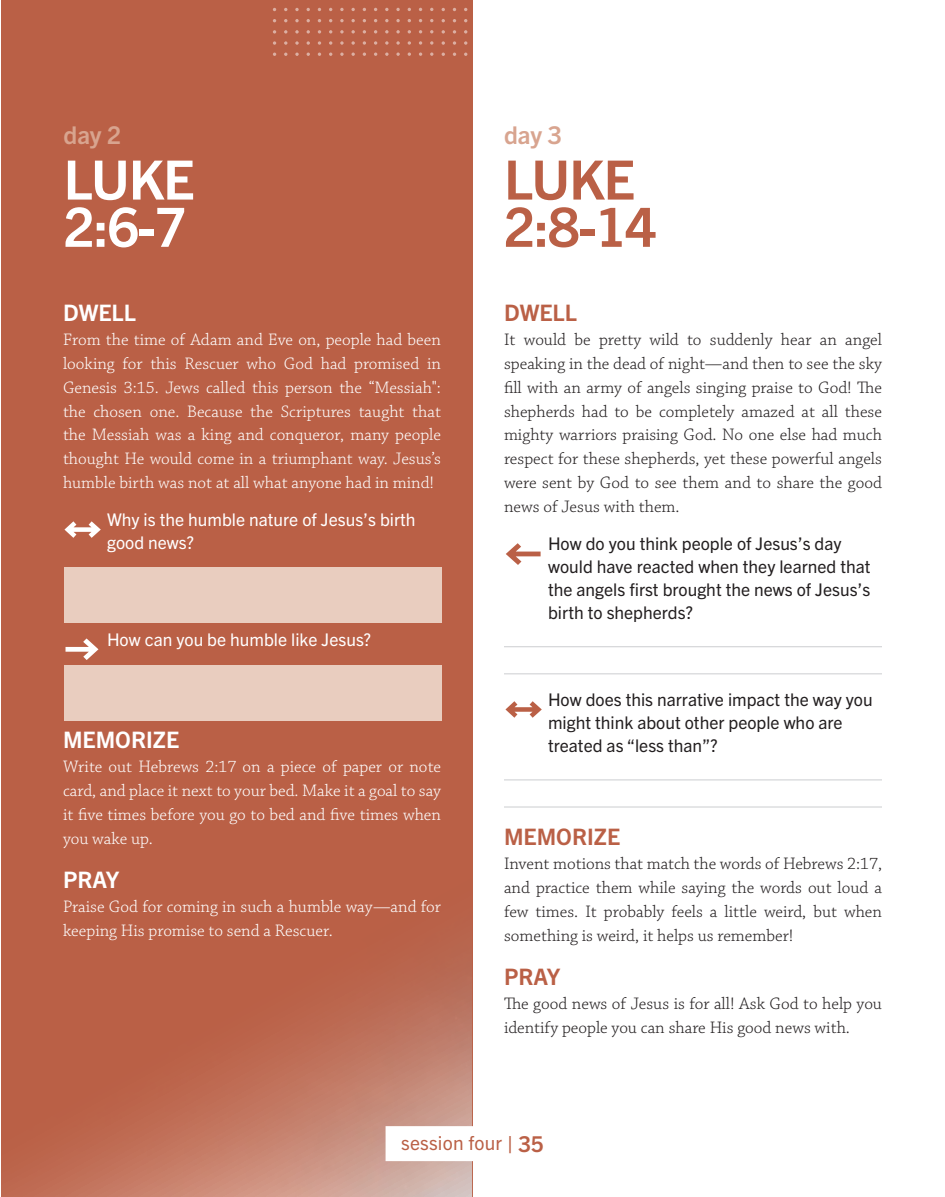
<style>
.page{position:relative;width:945px;height:1197px;background:#fff}
.page>*{position:absolute;margin:0;border:0;box-sizing:border-box;transform-origin:0 0}
.devo_verses{font:700 54.25px/47.2px "Trade Gothic Next LT Pro";letter-spacing:-.02em;color:#ba6046}
.devo_verses-2{font:700 54.25px/47.2px "Trade Gothic Next LT Pro";color:#fff}
.devo_day{font:700 24.5px "Trade Gothic Next LT Pro";letter-spacing:-.005em;color:#d8a48f}
.devo_subhead{font:700 22.75px "Trade Gothic Next LT Pro";color:#ba6046}
.devo_subhead-2{font:700 22.75px "Trade Gothic Next LT Pro";color:#fff}
.t1{font:19.25px "Trade Gothic Next LT Pro";letter-spacing:.01em;color:#ba6046}
.devo_text{font:300 17.5px/24px "Chaparral Pro";color:#231f20;text-align:justify}
.devo_text-2{font:300 17.5px/24px "Chaparral Pro";color:#fff;text-align:justify}
.devo_question_purple{font:17.5px/22.8px "Trade Gothic Next LT Pro";color:#231f20}
.devo_question_white{font:17.5px/22.8px "Trade Gothic Next LT Pro";color:#fff}
.s1{font-weight:700;font-size:21.88px}
</style>
<div class="page">
<div style="left:1px;top:0;width:471px;height:1197px;background:#ba6046"></div>
<img style="left:2px;top:622px;width:470px;height:575px">
<hr style="left:504px;top:646px;width:378px;height:1px;background:#d8d9db">
<hr style="left:504px;top:673px;width:378px;height:1px;background:#d8d9db">
<hr style="left:504px;top:779px;width:378px;height:2px;background:#d8d9db">
<hr style="left:504px;top:806px;width:378px;height:2px;background:#d8d9db">
<svg style="left:506px;top:543px;width:35px;height:22px"></svg>
<svg style="left:505px;top:701px;width:37px;height:17px"></svg>
<svg style="left:64px;top:521px;width:37px;height:17px"></svg>
<div style="left:64px;top:567px;width:378px;height:55px;background:#e9cdbf"></div>
<svg style="left:66px;top:634px;width:32px;height:27px"></svg>
<div style="left:64px;top:665px;width:378px;height:55px;background:#e9cdbf"></div>
<div style="left:386px;top:1126px;width:173px;height:35px;background:#fff"></div>
<svg style="left:453px;top:41px;width:3px;height:4px"></svg>
<svg style="left:453px;top:30px;width:3px;height:4px"></svg>
<svg style="left:273px;top:41px;width:3px;height:4px"></svg>
<svg style="left:273px;top:30px;width:3px;height:4px"></svg>
<svg style="left:295px;top:41px;width:4px;height:4px"></svg>
<svg style="left:295px;top:30px;width:4px;height:4px"></svg>
<svg style="left:295px;top:19px;width:4px;height:3px"></svg>
<svg style="left:295px;top:8px;width:4px;height:3px"></svg>
<svg style="left:318px;top:41px;width:3px;height:4px"></svg>
<svg style="left:318px;top:30px;width:3px;height:4px"></svg>
<svg style="left:329px;top:41px;width:3px;height:4px"></svg>
<svg style="left:340px;top:41px;width:4px;height:4px"></svg>
<svg style="left:340px;top:30px;width:4px;height:4px"></svg>
<svg style="left:340px;top:19px;width:4px;height:3px"></svg>
<svg style="left:340px;top:8px;width:4px;height:3px"></svg>
<svg style="left:351px;top:41px;width:4px;height:4px"></svg>
<svg style="left:351px;top:30px;width:4px;height:4px"></svg>
<svg style="left:351px;top:8px;width:4px;height:3px"></svg>
<svg style="left:363px;top:41px;width:3px;height:4px"></svg>
<svg style="left:374px;top:41px;width:3px;height:4px"></svg>
<svg style="left:385px;top:52px;width:4px;height:4px"></svg>
<svg style="left:385px;top:41px;width:4px;height:4px"></svg>
<svg style="left:385px;top:30px;width:4px;height:4px"></svg>
<svg style="left:385px;top:8px;width:4px;height:3px"></svg>
<svg style="left:396px;top:52px;width:4px;height:4px"></svg>
<svg style="left:396px;top:41px;width:4px;height:4px"></svg>
<svg style="left:396px;top:19px;width:4px;height:3px"></svg>
<svg style="left:396px;top:8px;width:4px;height:3px"></svg>
<svg style="left:408px;top:41px;width:3px;height:4px"></svg>
<svg style="left:419px;top:52px;width:3px;height:4px"></svg>
<svg style="left:419px;top:41px;width:3px;height:4px"></svg>
<p class="devo_day" style="left:64px;top:118px;width:59px">day 2</p>
<p class="devo_verses-2" style="left:64px;top:153px;width:132px">LUKE<br>2:6-7</p>
<p class="devo_subhead-2" style="left:63px;top:297px;width:74px">DWELL</p>
<p class="devo_text-2" style="left:63px;top:328px;width:380px">From the time of Adam and Eve on, people had been looking for this Rescuer who God had promised in Genesis 3:15. Jews called this person the “Messiah": the chosen one. Because the Scriptures taught that the Messiah was a king and conqueror, many people thought He would come in a triumphant way. Jesus’s humble birth was not at all what anyone had in mind!</p>
<p class="devo_question_white" style="left:107px;top:508px;width:310px">Why is the humble nature of Jesus’s birth good news?</p>
<p class="devo_question_white" style="left:107px;top:627px;width:266px">How can you be humble like Jesus?</p>
<p class="devo_subhead-2" style="left:63px;top:724px;width:118px">MEMORIZE</p>
<p class="devo_text-2" style="left:63px;top:755px;width:380px">Write out Hebrews 2:17 on a piece of paper or note card, and place it next to your bed. Make it a goal to say it five times before you go to bed and five times when you wake up.</p>
<p class="devo_subhead-2" style="left:63px;top:864px;width:58px">PRAY</p>
<p class="devo_text-2" style="left:63px;top:895px;width:379px">Praise God for coming in such a humble way—and for keeping His promise to send a Rescuer.</p>
<p class="devo_day" style="left:504px;top:118px;width:59px">day 3</p>
<p class="devo_verses" style="left:504px;top:153px;width:154px">LUKE<br>2:8-14</p>
<p class="devo_subhead" style="left:504px;top:297px;width:74px">DWELL</p>
<p class="devo_text" style="left:504px;top:328px;width:380px">It would be pretty wild to suddenly hear an angel speaking in the dead of night—and then to see the sky fill with an army of angels singing praise to God! The shepherds had to be completely amazed at all these mighty warriors praising God. No one else had much respect for these shepherds, yet these powerful angels were sent by God to see them and to share the good news of Jesus with them.</p>
<p class="devo_question_purple" style="left:548px;top:531px;width:324px">How do you think people of Jesus’s day would have reacted when they learned that the angels first brought the news of Jesus’s birth to shepherds?</p>
<p class="devo_question_purple" style="left:548px;top:687px;width:326px">How does this narrative impact the way you might think about other people who are treated as “less than”?</p>
<p class="devo_subhead" style="left:504px;top:821px;width:118px">MEMORIZE</p>
<p class="devo_text" style="left:504px;top:853px;width:380px">Invent motions that match the words of Hebrews 2:17, and practice them while saying the words out loud a few times. It probably feels a little weird, but when something is weird, it helps us remember!</p>
<p class="devo_subhead" style="left:504px;top:961px;width:58px">PRAY</p>
<p class="devo_text" style="left:504px;top:992px;width:380px">The good news of Jesus is for all! Ask God to help you identify people you can share His good news with.</p>
<p class="t1" style="left:401px;top:1130px;width:144px">session four <span class="s1">| 35</span></p>
</div>
